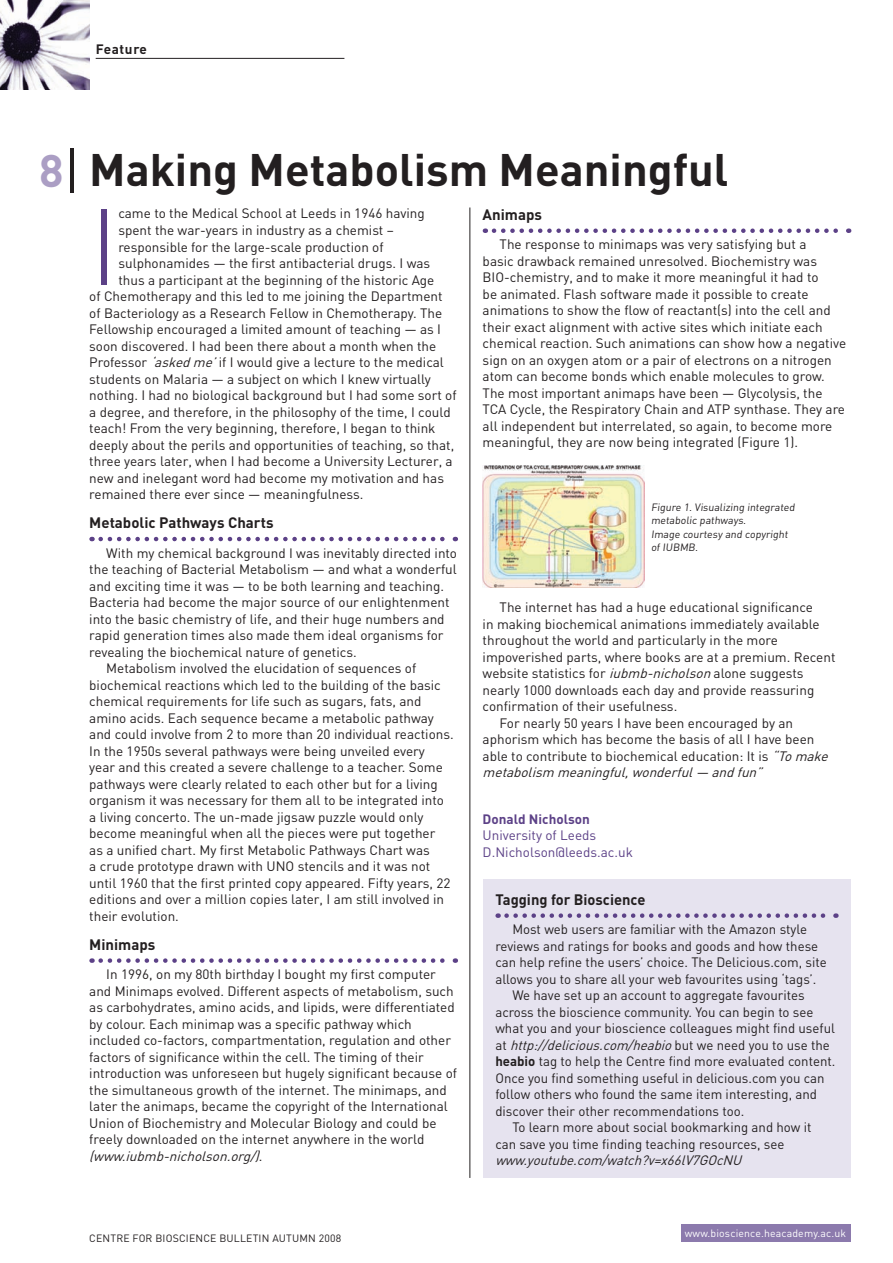
<style>
.page{position:relative;width:893px;height:1263px;background:#fff}
.page>*{position:absolute;margin:0;border:0;box-sizing:border-box;transform-origin:0 0}
.main_text{font:300 106.2px "DIN";color:#5c4187}
.heading_1{font:700 45px "DIN";color:#231f20}
.subheading_1{font:700 15px "DIN";color:#231f20}
.main_text-2{font:13.5px/16.5px "DIN";color:#231f20}
.author_description{font:13.5px "DIN";color:#5c4187}
.author{font:700 13.5px "DIN";color:#5c4187}
.features_news_title{font:700 13.5px "DIN";letter-spacing:.045em;color:#231f20}
.figure_1{font:10.5px/13.5px "DIN";letter-spacing:.015em;color:#231f20}
.t1{font:10.5px "DIN";letter-spacing:.015em;color:#fff}
.s1{color:#ab9ec4}
.s2{font-weight:300;font-size:63px}
.s3{font-style:italic}
.s4{font-weight:700}
</style>
<div class="page">
<div style="left:681px;top:1225px;width:169px;height:17px;background:#8c7aad"></div>
<img style="left:0;top:0;width:89px;height:89px">
<hr style="left:96px;top:58px;width:248px;height:1px;background:#231f20">
<svg style="left:101px;top:537px;width:355px;height:4px"></svg>
<svg style="left:101px;top:958px;width:355px;height:5px"></svg>
<svg style="left:494px;top:228px;width:355px;height:5px"></svg>
<hr style="left:469px;top:207px;width:1px;height:971px;background:#231f20">
<img style="left:483px;top:465px;width:162px;height:123px">
<div style="left:483px;top:880px;width:367px;height:298px;background:#e6e3ef"></div>
<svg style="left:506px;top:913px;width:330px;height:5px"></svg>
<p class="features_news_title" style="left:96px;top:40px;width:53px">Feature</p>
<p class="heading_1" style="left:39px;top:141px;width:691px"><span class="s1">8</span><span class="s2">I</span> Making Metabolism Meaningful</p>
<p class="main_text" style="left:89px;top:181px;width:31px">I</p>
<p class="main_text-2" style="left:118px;top:205px;width:308px">came to the Medical School at Leeds in 1946 having</p>
<p class="main_text-2" style="left:118px;top:222px;width:277px">spent the war-years in industry as a chemist –</p>
<p class="main_text-2" style="left:118px;top:238px;width:267px">responsible for the large-scale production of</p>
<p class="main_text-2" style="left:118px;top:255px;width:313px">sulphonamides — the first antibacterial drugs. I was</p>
<p class="main_text-2" style="left:118px;top:271px;width:318px">thus a participant at the beginning of the historic Age</p>
<p class="main_text-2" style="left:89px;top:288px;width:355px">of Chemotherapy and this led to me joining the Department</p>
<p class="main_text-2" style="left:89px;top:304px;width:354px">of Bacteriology as a Research Fellow in Chemotherapy. The</p>
<p class="main_text-2" style="left:89px;top:321px;width:353px">Fellowship encouraged a limited amount of teaching — as I</p>
<p class="main_text-2" style="left:89px;top:337px;width:349px">soon discovered. I had been there about a month when the</p>
<p class="main_text-2" style="left:89px;top:354px;width:356px">Professor <span class="s3">‘askedme’</span>if I would give a lecture to the medical</p>
<p class="main_text-2" style="left:89px;top:370px;width:343px">students on Malaria — a subject on which I knew virtually</p>
<p class="main_text-2" style="left:89px;top:387px;width:369px">nothing. I had no biological background but I had some sort of</p>
<p class="main_text-2" style="left:89px;top:403px;width:363px">a degree, and therefore, in the philosophy of the time, I could</p>
<p class="main_text-2" style="left:89px;top:420px;width:348px">teach! From the very beginning, therefore, I began to think</p>
<p class="main_text-2" style="left:89px;top:436px;width:366px">deeply about the perils and opportunities of teaching, so that,</p>
<p class="main_text-2" style="left:89px;top:453px;width:365px">three years later, when I had become a University Lecturer, a</p>
<p class="main_text-2" style="left:89px;top:469px;width:356px">new and inelegant word had become my motivation and has</p>
<p class="main_text-2" style="left:89px;top:486px;width:276px">remained there ever since — meaningfulness.</p>
<p class="subheading_1" style="left:89px;top:513px;width:186px">Metabolic Pathways Charts</p>
<p class="main_text-2" style="left:89px;top:544px;width:369px;text-indent:17px">With my chemical background I was inevitably directed into the teaching of Bacterial Metabolism — and what a wonderful and exciting time it was — to be both learning and teaching.<br>Bacteria had become the major source of our enlightenment into the basic chemistry of life, and their huge numbers and rapid generation times also made them ideal organisms for revealing the biochemical nature of genetics.</p>
<p class="main_text-2" style="left:89px;top:660px;width:366px;text-indent:17px">Metabolism involved the elucidation of sequences of biochemical reactions which led to the building of the basic chemical requirements for life such as sugars, fats, and amino acids. Each sequence became a metabolic pathway and could involve from 2 to more than 20 individual reactions.<br>In the 1950s several pathways were being unveiled every year and this created a severe challenge to a teacher. Some pathways were clearly related to each other but for a living organism it was necessary for them all to be integrated into a living concerto. The un-made jigsaw puzzle would only become meaningful when all the pieces were put together<br>as a unified chart. My first Metabolic Pathways Chart was<br>a crude prototype drawn with UNO stencils and it was not until 1960 that the first printed copy appeared. Fifty years, 22 editions and over a million copies later, I am still involved in their evolution.</p>
<p class="subheading_1" style="left:89px;top:935px;width:68px">Minimaps</p>
<p class="main_text-2" style="left:89px;top:966px;width:369px;text-indent:17px">In 1996, on my 80th birthday I bought my first computer and Minimaps evolved. Different aspects of metabolism, such as carbohydrates, amino acids, and lipids, were differentiated by colour. Each minimap was a specific pathway which included co-factors, compartmentation, regulation and other factors of significance within the cell. The timing of their introduction was unforeseen but hugely significant because of the simultaneous growth of the internet. The minimaps, and later the animaps, became the copyright of the International Union of Biochemistry and Molecular Biology and could be freely downloaded on the internet anywhere in the world <span class="s3">(www.iubmb-nicholson.org/)</span>.</p>
<p class="subheading_1" style="left:483px;top:205px;width:61px">Animaps</p>
<p class="main_text-2" style="left:483px;top:236px;width:365px;text-indent:17px">The response to minimaps was very satisfying but a<br>basic drawback remained unresolved. Biochemistry was BIO-chemistry, and to make it more meaningful it had to<br>be animated. Flash software made it possible to create animations to show the flow of reactant(s) into the cell and their exact alignment with active sites which initiate each chemical reaction. Such animations can show how a negative sign on an oxygen atom or a pair of electrons on a nitrogen atom can become bonds which enable molecules to grow.<br>The most important animaps have been — Glycolysis, the TCA Cycle, the Respiratory Chain and ATP synthase. They are all independent but interrelated, so again, to become more meaningful, they are now being integrated (Figure 1).</p>
<p class="figure_1" style="left:651px;top:500px;width:147px">Figure 1. Visualizing integrated metabolic pathways.<br>Image courtesy and copyright of IUBMB.</p>
<p class="main_text-2" style="left:483px;top:599px;width:354px;text-indent:17px">The internet has had a huge educational significance<br>in making biochemical animations immediately available throughout the world and particularly in the more impoverished parts, where books are at a premium. Recent website statistics for <span class="s3">iubmb-nicholson</span>alone suggests nearly 1000 downloads each day and provide reassuring confirmation of their usefulness.</p>
<p class="main_text-2" style="left:483px;top:714px;width:351px;text-indent:17px">For nearly 50 years I have been encouraged by an aphorism which has become the basis of all I have been able to contribute to biochemical education: It is <span class="s3">“Tomake metabolism meaningful,wonderful— andfun”</span></p>
<p class="author" style="left:483px;top:810px;width:109px">Donald Nicholson</p>
<p class="author_description" style="left:483px;top:827px;width:115px">University of Leeds</p>
<p class="author_description" style="left:483px;top:843px;width:152px">D.Nicholson@leeds.ac.uk</p>
<p class="subheading_1" style="left:495px;top:890px;width:151px">Tagging for Bioscience</p>
<p class="main_text-2" style="left:495px;top:921px;width:333px;text-indent:17px">Most web users are familiar with the Amazon style reviews and ratings for books and goods and how these can help refine the users’ choice. The Delicious.com, site allows you to share all your web favourites using ‘tags’.</p>
<p class="main_text-2" style="left:495px;top:987px;width:342px;text-indent:17px">We have set up an account to aggregate favourites across the bioscience community. You can begin to see what you and your bioscience colleagues might find useful a t <span class="s3">http://delicious.com/heabio</span>b u t w e n e e d y o u t o u s e t h e <span class="s4">heabio</span> tag to help the Centre find more evaluated content.<br>Once you find something useful in delicious.com you can follow others who found the same item interesting, and discover their other recommendations too.</p>
<p class="main_text-2" style="left:495px;top:1119px;width:318px;text-indent:17px">To learn more about social bookmarking and how it can save you time finding teaching resources, see <span class="s3">www.youtube.com/watch?v=x66lV7GOcNU</span></p>
<p class="figure_1" style="left:89px;top:1231px;width:253px">CENTRE FOR BIOSCIENCE BULLETIN AUTUMN 2008</p>
<p class="t1" style="left:685px;top:1226px;width:163px">www.bioscience.heacademy.ac.uk</p>
</div>
